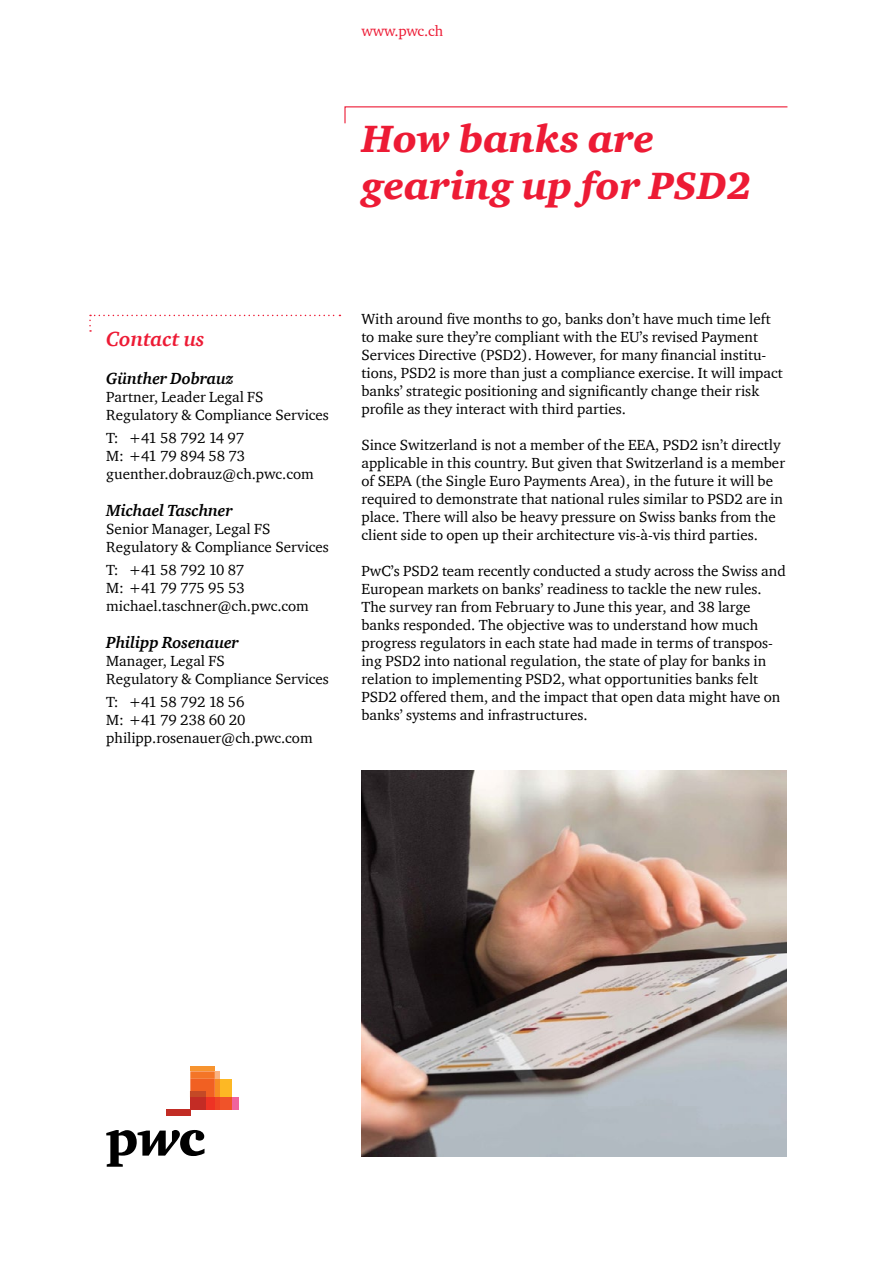
<style>
.page{position:relative;width:893px;height:1263px;background:#fff}
.page>*{position:absolute;margin:0;border:0;box-sizing:border-box;transform-origin:0 0}
.t1{font:italic 900 39px/46.8px "ITC Charter Com";color:#ed1b35}
.t2{font:italic 700 21px "ITC Charter Com";letter-spacing:-.005em;color:#ed1b35}
.t3{font:italic 700 16.5px "ITC Charter Com";letter-spacing:-.01em;color:#000}
.t4{font:15px/18px "ITC Charter Com";color:#000}
.t5{font:15px "ITC Charter Com";letter-spacing:-.015em;color:#ed1b35}
</style>
<div class="page">
<svg style="left:106px;top:1130px;width:98px;height:37px"></svg>
<div style="left:232px;top:1097px;width:6px;height:12px;background:#f0649d"></div>
<div style="left:215px;top:1071px;width:5px;height:8px;background:#fab383"></div>
<div style="left:190px;top:1066px;width:25px;height:5px;background:#f7942f"></div>
<div style="left:220px;top:1079px;width:12px;height:18px;background:#fdb824"></div>
<div style="left:220px;top:1097px;width:12px;height:12px;background:#f05329"></div>
<div style="left:215px;top:1079px;width:5px;height:18px;background:#f78c23"></div>
<div style="left:215px;top:1097px;width:5px;height:12px;background:#ef4425"></div>
<svg style="left:190px;top:1071px;width:25px;height:26px"></svg>
<div style="left:206px;top:1097px;width:9px;height:12px;background:#ee3324"></div>
<div style="left:190px;top:1091px;width:16px;height:6px;background:#c44926"></div>
<div style="left:190px;top:1097px;width:16px;height:12px;background:#c32c25"></div>
<div style="left:166px;top:1109px;width:24px;height:7px;background:#c22c25"></div>
<svg style="left:344px;top:106px;width:444px;height:18px"></svg>
<img style="left:361px;top:770px;width:426px;height:387px">
<svg style="left:89px;top:315px;width:251px;height:17px"></svg>
<p class="t5" style="left:361px;top:21px;width:83px">www.pwc.ch</p>
<h1 class="t1" style="left:361px;top:115px;width:392px">How banks are gearing up for PSD2</h1>
<h2 class="t2" style="left:106px;top:326px;width:100px">Contact us</h2>
<p class="t3" style="left:106px;top:369px;width:129px">Günther Dobrauz</p>
<p class="t4" style="left:106px;top:388px;width:224px">Partner, Leader Legal FS<br>Regulatory &amp; Compliance Services</p>
<p class="t4" style="left:106px;top:428px;width:209px">T: +41 58 792 14 97<br>M: +41 79 894 58 73 guenther.dobrauz@ch.pwc.com</p>
<p class="t3" style="left:106px;top:501px;width:128px">Michael Taschner</p>
<p class="t4" style="left:106px;top:520px;width:224px">Senior Manager, Legal FS<br>Regulatory &amp; Compliance Services</p>
<p class="t4" style="left:106px;top:560px;width:204px">T: +41 58 792 10 87<br>M: +41 79 775 95 53 michael.taschner@ch.pwc.com</p>
<p class="t3" style="left:106px;top:633px;width:134px">Philipp Rosenauer</p>
<p class="t4" style="left:106px;top:652px;width:224px">Manager, Legal FS<br>Regulatory &amp; Compliance Services</p>
<p class="t4" style="left:106px;top:692px;width:208px">T: +41 58 792 18 56<br>M: +41 79 238 60 20 philipp.rosenauer@ch.pwc.com</p>
<p class="t4" style="left:361px;top:309px;width:423px">With around five months to go, banks don’t have much time left to make sure they’re compliant with the EU’s revised Payment Services Directive (PSD2). However, for many financial institu&shy;tions, PSD2 is more than just a compliance exercise. It will impact banks’ strategic positioning and significantly change their risk profile as they interact with third parties.</p>
<p class="t4" style="left:361px;top:435px;width:425px">Since Switzerland is not a member of the EEA, PSD2 isn’t directly applicable in this country. But given that Switzerland is a member of SEPA (the Single Euro Payments Area), in the future it will be required to demonstrate that national rules similar to PSD2 are in place. There will also be heavy pressure on Swiss banks from the client side to open up their architecture vis-à-vis third parties.</p>
<p class="t4" style="left:361px;top:561px;width:426px">PwC’s PSD2 team recently conducted a study across the Swiss and European markets on banks’ readiness to tackle the new rules.<br>The survey ran from February to June this year, and 38 large banks responded. The objective was to understand how much progress regulators in each state had made in terms of transpos&shy;ing PSD2 into national regulation, the state of play for banks in relation to implementing PSD2, what opportunities banks felt PSD2 offered them, and the impact that open data might have on banks’ systems and infrastructures.</p>
</div>
